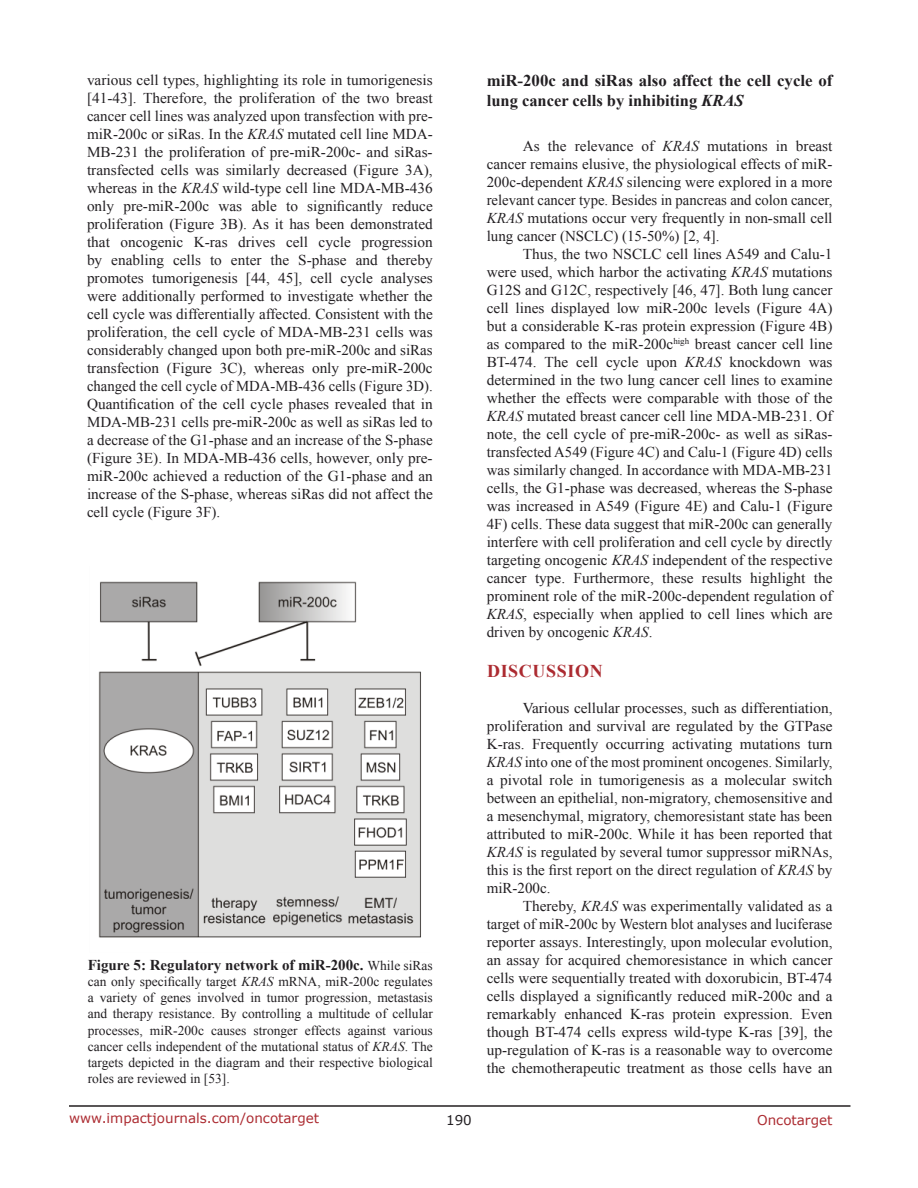
<style>
.page{position:relative;width:918px;height:1188px;background:#fff}
.page>*{position:absolute;margin:0;border:0;box-sizing:border-box;transform-origin:0 0}
.Heading{font:700 18px "Times New Roman";letter-spacing:.035em;color:#ac2b31}
.SubHeading{font:700 16.5px/19.8px "Times New Roman";color:#221f22}
.BodyText{font:15px/18px "Times New Roman";color:#221f22;text-align:justify}
.FigureText{font:700 15px "Times New Roman";color:#221f22}
.FigureText-2{font:13.5px/16.2px "Times New Roman";color:#221f22;text-align:justify}
.t1{font:13.5px "Verdana";color:#ac2b31}
.t2{font:13.5px "Verdana";color:#221f22}
.s1{font-style:italic}
.s2{font-weight:400;font-size:13.5px}
</style>
<div class="page">
<hr style="left:69px;top:1105px;width:781px;height:2px;background:#231f20">
<img style="left:98px;top:581px;width:323px;height:357px">
<p class="BodyText" style="left:87px;top:71px;width:347px">various cell types, highlighting its role in tumorigenesis [41-43]. Therefore, the proliferation of the two breast cancer cell lines was analyzed upon transfection with pre&shy;miR-200c or siRas. In the <span class="s1">KRAS</span> mutated cell line MDA-MB-231 the proliferation of pre-miR-200c- and siRas&shy;transfected cells was similarly decreased (Figure 3A), whereas in the <span class="s1">KRAS</span> wild-type cell line MDA-MB-436 only pre-miR-200c was able to significantly reduce proliferation (Figure 3B). As it has been demonstrated that oncogenic K-ras drives cell cycle progression by enabling cells to enter the S-phase and thereby promotes tumorigenesis [44, 45], cell cycle analyses were additionally performed to investigate whether the cell cycle was differentially affected. Consistent with the proliferation, the cell cycle of MDA-MB-231 cells was considerably changed upon both pre-miR-200c and siRas transfection (Figure 3C), whereas only pre-miR-200c changed the cell cycle of MDA-MB-436 cells (Figure 3D).<br>Quantification of the cell cycle phases revealed that in MDA-MB-231 cells pre-miR-200c as well as siRas led to a decrease of the G1-phase and an increase of the S-phase (Figure 3E). In MDA-MB-436 cells, however, only pre&shy;miR-200c achieved a reduction of the G1-phase and an increase of the S-phase, whereas siRas did not affect the cell cycle (Figure 3F).</p>
<p class="SubHeading" style="left:487px;top:70px;width:347px">miR-200c and siRas also affect the cell cycle of lung cancer cells by inhibiting <span class="s1">KRAS</span></p>
<p class="BodyText" style="left:487px;top:136px;width:347px;text-indent:36px">As the relevance of <span class="s1">KRAS</span> mutations in breast cancer remains elusive, the physiological effects of miR-200c-dependent <span class="s1">KRAS</span> silencing were explored in a more relevant cancer type. Besides in pancreas and colon cancer, <span class="s1">KRAS</span> mutations occur very frequently in non-small cell lung cancer (NSCLC) (15-50%) [2, 4].</p>
<p class="BodyText" style="left:487px;top:244px;width:347px;text-indent:36px">Thus, the two NSCLC cell lines A549 and Calu-1 were used, which harbor the activating <span class="s1">KRAS</span> mutations G12S and G12C, respectively [46, 47]. Both lung cancer cell lines displayed low miR-200c levels (Figure 4A) but a considerable K-ras protein expression (Figure 4B) as compared to the miR-200c<sup>high</sup> breast cancer cell line BT-474. The cell cycle upon <span class="s1">KRAS</span> knockdown was determined in the two lung cancer cell lines to examine whether the effects were comparable with those of the <span class="s1">KRAS</span> mutated breast cancer cell line MDA-MB-231. Of note, the cell cycle of pre-miR-200c- as well as siRas&shy;transfected A549 (Figure 4C) and Calu-1 (Figure 4D) cells was similarly changed. In accordance with MDA-MB-231 cells, the G1-phase was decreased, whereas the S-phase was increased in A549 (Figure 4E) and Calu-1 (Figure 4F) cells. These data suggest that miR-200c can generally interfere with cell proliferation and cell cycle by directly targeting oncogenic <span class="s1">KRAS</span> independent of the respective cancer type. Furthermore, these results highlight the prominent role of the miR-200c-dependent regulation of <span class="s1">KRAS</span>, especially when applied to cell lines which are driven by oncogenic <span class="s1">KRAS</span>.</p>
<p class="Heading" style="left:487px;top:658px;width:117px">DISCUSSION</p>
<p class="BodyText" style="left:487px;top:698px;width:347px;text-indent:36px">Various cellular processes, such as differentiation, proliferation and survival are regulated by the GTPase K-ras. Frequently occurring activating mutations turn <span class="s1">KRAS</span> into one of the most prominent oncogenes. Similarly, a pivotal role in tumorigenesis as a molecular switch between an epithelial, non-migratory, chemosensitive and a mesenchymal, migratory, chemoresistant state has been attributed to miR-200c. While it has been reported that <span class="s1">KRAS</span> is regulated by several tumor suppressor miRNAs, this is the first report on the direct regulation of <span class="s1">KRAS</span> by miR-200c.</p>
<p class="BodyText" style="left:487px;top:896px;width:347px;text-indent:36px">Thereby, <span class="s1">KRAS</span> was experimentally validated as a target of miR-200c by Western blot analyses and luciferase reporter assays. Interestingly, upon molecular evolution, an assay for acquired chemoresistance in which cancer cells were sequentially treated with doxorubicin, BT-474 cells displayed a significantly reduced miR-200c and a remarkably enhanced K-ras protein expression. Even though BT-474 cells express wild-type K-ras [39], the up-regulation of K-ras is a reasonable way to overcome the chemotherapeutic treatment as those cells have an</p>
<p class="FigureText" style="left:88px;top:954px;width:347px">Figure 5: Regulatory network of miR-200c. <span class="s2">While siRas</span></p>
<p class="FigureText-2" style="left:88px;top:973px;width:347px">can only specifically target <span class="s1">KRAS</span> mRNA, miR-200c regulates a variety of genes involved in tumor progression, metastasis and therapy resistance. By controlling a multitude of cellular processes, miR-200c causes stronger effects against various cancer cells independent of the mutational status of <span class="s1">KRAS</span>. The targets depicted in the diagram and their respective biological roles are reviewed in [53].</p>
<p class="t1" style="left:69px;top:1109px;width:252px">www.impactjournals.com/oncotarget</p>
<p class="t2" style="left:446px;top:1111px;width:27px">190</p>
<p class="t1" style="left:757px;top:1111px;width:77px">Oncotarget</p>
</div>
